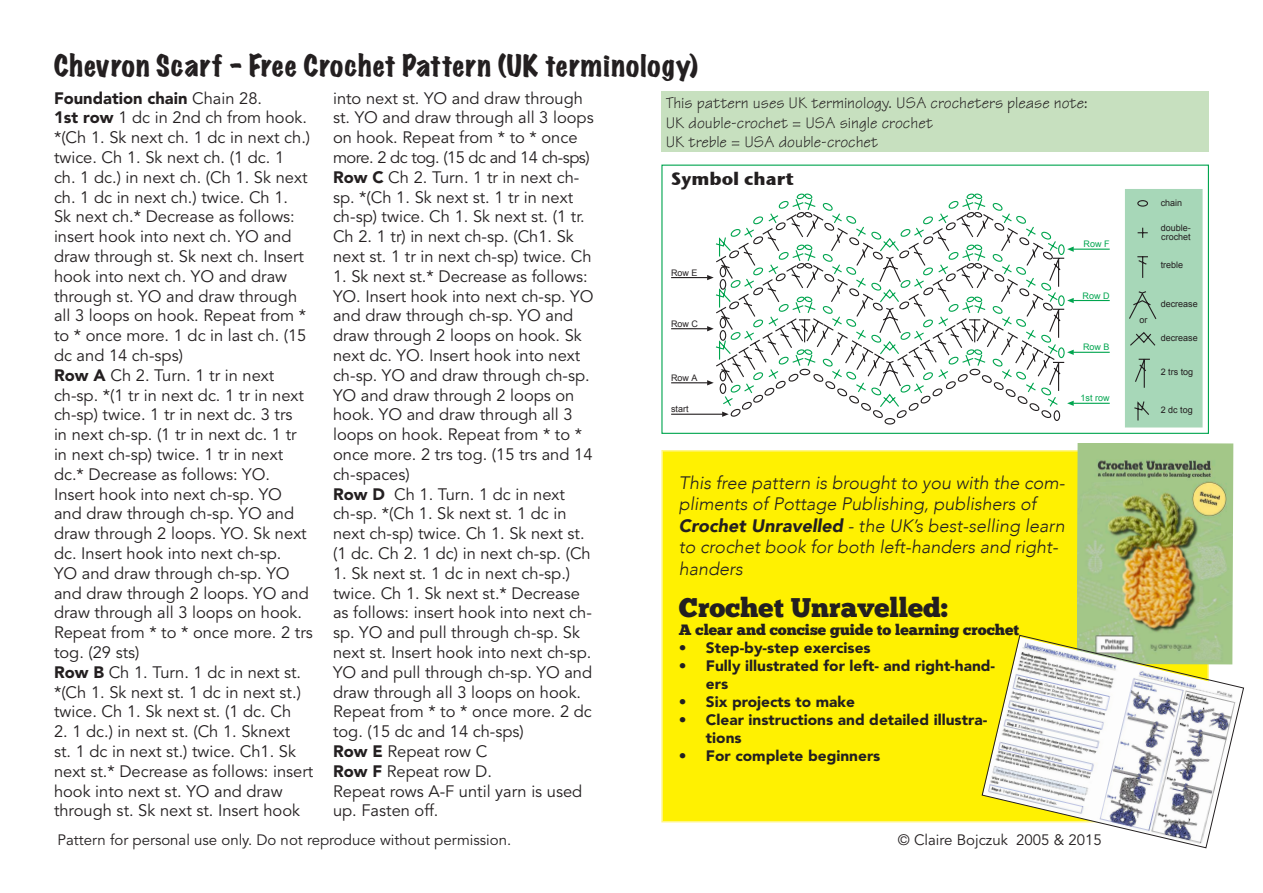
<style>
.page{position:relative;width:1263px;height:893px;background:#fff}
.page>*{position:absolute;margin:0;border:0;box-sizing:border-box;transform-origin:0 0}
.t1{font:expanded 27px "Marker Felt";letter-spacing:.04em;color:#231f20}
.t2{font:27px "Chunk Five";color:#231f20}
.t3{font:italic 300 18px/21.6px "Avenir";color:#231f20}
.t4{font:700 18px "Stone Sans ITC";color:#231f20}
.t5{font:16.5px/19.8px "Avenir LT Std";color:#231f20}
.Materials_not_bullet{font:16.5px "Tekton";color:#231f20}
.t6{font:900 16.5px "Avenir LT Std";color:#231f20}
.t7{font:900 15px/18px "Avenir LT Std";color:#231f20}
.t8{font:15px "Avenir LT Std";color:#231f20}
.t9{font:15px "Chunk Five";color:#231f20}
.t10{font:9px/9px "Arial";color:#231f20}
.t11{font:9px "Arial";color:#00a54f}
.s1{font-weight:400}
.s2{font-weight:900}
</style>
<div class="page">
<div style="left:661px;top:450px;width:548px;height:372px;background:#fff101;border:2px solid #fff685"></div>
<img style="left:1077px;top:443px;width:156px;height:192px">
<div style="left:661px;top:91px;width:548px;height:61px;background:#c7e0bf"></div>
<svg style="left:981px;top:635px;width:263px;height:213px"></svg>
<div style="left:661px;top:165px;width:548px;height:269px;border:1px solid #00a54f"></div>
<hr style="left:671px;top:414px;width:52px;height:1px;background:#231f20">
<hr style="left:1073px;top:403px;width:37px;height:1px;background:#00a54f">
<hr style="left:671px;top:382px;width:37px;height:1px;background:#231f20">
<hr style="left:671px;top:328px;width:37px;height:1px;background:#231f20">
<hr style="left:671px;top:277px;width:37px;height:1px;background:#231f20">
<hr style="left:1073px;top:249px;width:37px;height:1px;background:#00a54f">
<hr style="left:1073px;top:300px;width:37px;height:1px;background:#00a54f">
<hr style="left:1073px;top:352px;width:37px;height:1px;background:#00a54f">
<svg style="left:707px;top:193px;width:367px;height:232px"></svg>
<div style="left:1125px;top:190px;width:77px;height:237px;background:#a7d7b8"></div>
<div style="left:1137px;top:200px;width:11px;height:7px;border:1px solid #231f20;border-radius:50%"></div>
<svg style="left:1137px;top:228px;width:11px;height:10px"></svg>
<svg style="left:1137px;top:256px;width:11px;height:22px"></svg>
<svg style="left:1135px;top:358px;width:15px;height:30px"></svg>
<svg style="left:1134px;top:401px;width:15px;height:20px"></svg>
<svg style="left:1130px;top:332px;width:26px;height:14px"></svg>
<svg style="left:1129px;top:291px;width:28px;height:28px"></svg>
<p class="t1" style="left:54px;top:44px;width:646px">Chevron Scarf - Free Crochet Pattern (UK terminology)</p>
<p class="t6" style="left:54px;top:88px;width:210px">Foundation chain <span class="s1">Chain 28.</span></p>
<p class="t5" style="left:54px;top:108px;width:258px"><span class="s2">1st row</span> 1 dc in 2nd ch from hook. *(Ch 1. Sk next ch. 1 dc in next ch.) twice. Ch 1. Sk next ch. (1 dc. 1<br>ch. 1 dc.) in next ch. (Ch 1. Sk next ch. 1 dc in next ch.) twice. Ch 1.<br>Sk next ch.* Decrease as follows: insert hook into next ch. YO and draw through st. Sk next ch. Insert hook into next ch. YO and draw through st. YO and draw through all 3 loops on hook. Repeat from * to * once more. 1 dc in last ch. (15 dc and 14 ch-sps)</p>
<p class="t5" style="left:54px;top:366px;width:260px"><span class="s2">Row A</span> Ch 2. Turn. 1 tr in next ch-sp. *(1 tr in next dc. 1 tr in next ch-sp) twice. 1 tr in next dc. 3 trs<br>in next ch-sp. (1 tr in next dc. 1 tr in next ch-sp) twice. 1 tr in next dc.* Decrease as follows: YO.<br>Insert hook into next ch-sp. YO and draw through ch-sp. YO and draw through 2 loops. YO. Sk next dc. Insert hook into next ch-sp.<br>YO and draw through ch-sp. YO and draw through 2 loops. YO and draw through all 3 loops on hook.<br>Repeat from * to * once more. 2 trs tog. (29 sts)</p>
<p class="t5" style="left:54px;top:663px;width:249px;text-align:justify"><span class="s2">Row B</span> Ch 1. Turn. 1 dc in next st. *(Ch 1. Sk next st. 1 dc in next st.) twice. Ch 1. Sk next st. (1 dc. Ch</p>
<p class="t5" style="left:54px;top:722px;width:261px">2. 1 dc.) in next st. (Ch 1. Sknext<br>st. 1 dc in next st.) twice. Ch1. Sk next st.* Decrease as follows: insert hook into next st. YO and draw through st. Sk next st. Insert hook</p>
<p class="t5" style="left:333px;top:88px;width:262px">into next st. YO and draw through st. YO and draw through all 3 loops on hook. Repeat from * to * once more. 2 dc tog. (15 dc and 14 ch-sps)</p>
<p class="t5" style="left:333px;top:168px;width:260px"><span class="s2">Row C</span> Ch 2. Turn. 1 tr in next ch&shy;sp. *(Ch 1. Sk next st. 1 tr in next ch-sp) twice. Ch 1. Sk next st. (1 tr.<br>Ch 2. 1 tr) in next ch-sp. (Ch1. Sk next st. 1 tr in next ch-sp) twice. Ch</p>
<p class="t5" style="left:333px;top:267px;width:262px">1. Sk next st.* Decrease as follows:<br>YO. Insert hook into next ch-sp. YO and draw through ch-sp. YO and draw through 2 loops on hook. Sk next dc. YO. Insert hook into next ch-sp. YO and draw through ch-sp.<br>YO and draw through 2 loops on hook. YO and draw through all 3 loops on hook. Repeat from * to * once more. 2 trs tog. (15 trs and 14 ch-spaces)</p>
<p class="t5" style="left:333px;top:484px;width:259px"><span class="s2">Row D</span> Ch 1. Turn. 1 dc in next ch-sp. *(Ch 1. Sk next st. 1 dc in next ch-sp) twice. Ch 1. Sk next st. (1 dc. Ch 2. 1 dc) in next ch-sp. (Ch</p>
<p class="t5" style="left:333px;top:564px;width:261px">1. Sk next st. 1 dc in next ch-sp.) twice. Ch 1. Sk next st.* Decrease as follows: insert hook into next ch&shy;sp. YO and pull through ch-sp. Sk next st. Insert hook into next ch-sp.<br>YO and pull through ch-sp. YO and draw through all 3 loops on hook.<br>Repeat from * to * once more. 2 dc tog. (15 dc and 14 ch-sps)</p>
<p class="t5" style="left:333px;top:742px;width:156px"><span class="s2">Row E</span> Repeat row C</p>
<p class="t5" style="left:333px;top:762px;width:160px"><span class="s2">Row F</span> Repeat row D.</p>
<p class="t5" style="left:333px;top:781px;width:251px">Repeat rows A-F until yarn is used up. Fasten off.</p>
<p class="Materials_not_bullet" style="left:666px;top:92px;width:423px">This pattern uses UK terminology. USA crocheters please note:</p>
<p class="Materials_not_bullet" style="left:666px;top:112px;width:269px">UK double-crochet = USA single crochet</p>
<p class="Materials_not_bullet" style="left:666px;top:132px;width:214px">UK treble = USA double-crochet</p>
<p class="t4" style="left:671px;top:163px;width:124px">Symbol chart</p>
<p class="t10" style="left:671px;top:268px;width:28px">Row E</p>
<p class="t10" style="left:671px;top:319px;width:29px">Row C</p>
<p class="t10" style="left:671px;top:373px;width:28px">Row A</p>
<p class="t10" style="left:671px;top:405px;width:19px">start</p>
<p class="t11" style="left:1084px;top:238px;width:28px">Row F</p>
<p class="t11" style="left:1083px;top:290px;width:28px">Row D</p>
<p class="t11" style="left:1083px;top:341px;width:28px">Row B</p>
<p class="t11" style="left:1081px;top:392px;width:31px">1st row</p>
<p class="t3" style="left:679px;top:472px;width:387px">This free pattern is brought to you with the com&shy;pliments of Pottage Publishing, publishers of <span class="s2">Crochet Unravelled</span> - the UK’s best-selling learn to crochet book for both left-handers and right&shy;handers</p>
<p class="t2" style="left:679px;top:591px;width:270px">Crochet Unravelled:</p>
<p class="t9" style="left:679px;top:621px;width:342px">A clear and concise guide to learning crochet</p>
<p class="t7" style="left:679px;top:639px;width:193px">• Step-by-step exercises</p>
<p class="t7" style="left:706px;top:657px;width:291px;text-indent:-27px">• Fully illustrated for left- and right-hand&shy;ers</p>
<p class="t7" style="left:679px;top:693px;width:178px">• Six projects to make</p>
<p class="t7" style="left:706px;top:711px;width:283px;text-indent:-27px">• Clear instructions and detailed illustra&shy;tions</p>
<p class="t7" style="left:679px;top:747px;width:203px">• For complete beginners</p>
<p class="t8" style="left:58px;top:832px;width:455px">Pattern for personal use only. Do not reproduce without permission.</p>
<p class="t8" style="left:898px;top:832px;width:206px">© Claire Bojczuk 2005 &amp; 2015</p>
<p class="t10" style="left:1139px;top:316px;width:10px">or</p>
<p class="t10" style="left:1161px;top:199px;width:23px">chain</p>
<p class="t10" style="left:1161px;top:223px;width:32px">double&shy;crochet</p>
<p class="t10" style="left:1161px;top:261px;width:24px">treble</p>
<p class="t10" style="left:1161px;top:300px;width:39px">decrease</p>
<p class="t10" style="left:1161px;top:333px;width:39px">decrease</p>
<p class="t10" style="left:1161px;top:367px;width:34px">2 trs tog</p>
<p class="t10" style="left:1161px;top:405px;width:34px">2 dc tog</p>
</div>
